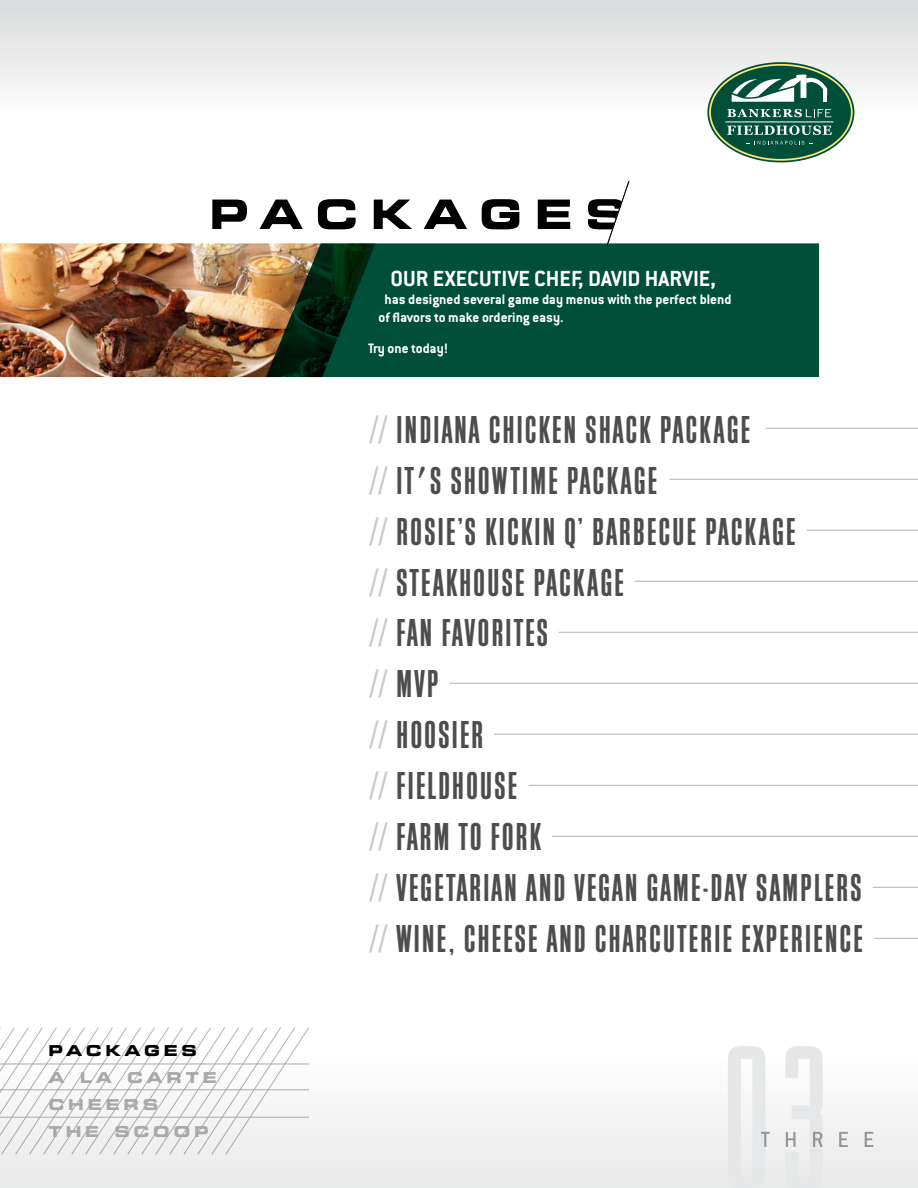
<style>
.page{position:relative;width:918px;height:1188px;background:#fff}
.page>*{position:absolute;margin:0;border:0;box-sizing:border-box;transform-origin:0 0}
.t1{font:180px "OPTI Raleigh Gothic";color:#e6e7e8}
.t2{font:40.5px/51px "Block Gothic Demi Extra Cond";letter-spacing:.06em;color:#4d4d4f}
.t3{font:700 24px "Conduit ITC";color:#fff}
.t4{font:700 15px/18px "Conduit ITC";color:#fff}
.t5{font:700 expanded 15px/27px "Square 721 BT";letter-spacing:.26em;color:#a7a9ac}
.t6{font:700 expanded 15px "Square 721 BT";letter-spacing:.24em;color:#000}
.s1{color:#cac9c8}
</style>
<div class="page">
<div style="left:0;top:1054px;width:918px;height:134px;background:#f2f2f3"></div>
<svg style="left:0;top:1027px;width:309px;height:127px"></svg>
<hr style="left:0;top:1064px;width:309px;height:1px;background:#a7a9ac">
<hr style="left:0;top:1089px;width:309px;height:1px;background:#a7a9ac">
<hr style="left:0;top:1117px;width:309px;height:1px;background:#a7a9ac">
<div style="left:0;top:0;width:918px;height:112px;background:linear-gradient(to bottom,#d9dadb,#fbfbfb)"></div>
<img style="left:0;top:243px;width:266px;height:134px">
<svg style="left:266px;top:243px;width:553px;height:134px;background:#094c35"></svg>
<svg style="left:761px;top:1132px;width:112px;height:15px"></svg>
<svg style="left:212px;top:181px;width:418px;height:66px"></svg>
<hr style="left:766px;top:428px;width:152px;height:1px;background:#b3b2b1">
<hr style="left:670px;top:479px;width:248px;height:1px;background:#b3b2b1">
<hr style="left:807px;top:530px;width:111px;height:1px;background:#b3b2b1">
<hr style="left:634px;top:581px;width:284px;height:1px;background:#b3b2b1">
<hr style="left:558px;top:632px;width:360px;height:1px;background:#b3b2b1">
<hr style="left:449px;top:683px;width:469px;height:1px;background:#b3b2b1">
<hr style="left:494px;top:734px;width:424px;height:1px;background:#b3b2b1">
<hr style="left:529px;top:785px;width:389px;height:1px;background:#b4b2b3">
<hr style="left:552px;top:836px;width:366px;height:1px;background:#b3b2b1">
<hr style="left:873px;top:887px;width:45px;height:1px;background:#b3b2b1">
<hr style="left:874px;top:938px;width:44px;height:1px;background:#b3b2b1">
<div style="left:707px;top:62px;width:147px;height:100px;border:8px solid #004f39;border-radius:50%"></div>
<div style="left:709px;top:64px;width:144px;height:97px;border:4px solid #ffe674;border-radius:50%"></div>
<div style="left:711px;top:66px;width:140px;height:93px;background:#004f39;border-radius:50%"></div>
<svg style="left:732px;top:75px;width:95px;height:27px"></svg>
<svg style="left:746px;top:141px;width:67px;height:4px"></svg>
<hr style="left:725px;top:122px;width:108px;height:1px;background:#fff">
<svg style="left:727px;top:125px;width:105px;height:10px"></svg>
<svg style="left:727px;top:109px;width:105px;height:8px"></svg>
<p class="t6" style="left:49px;top:1041px;width:150px">PACKAGES</p>
<p class="t5" style="left:49px;top:1064px;width:170px">Á LA CARTE<br>CHEERS<br>THE SCOOP</p>
<p class="t3" style="left:391px;top:264px;width:327px">OUR EXECUTIVE CHEF, DAVID HARVIE,</p>
<p class="t4" style="left:379px;top:290px;width:354px;text-indent:6px">has designed several game day menus with the perfect blend of flavors to make ordering easy.</p>
<p class="t4" style="left:368px;top:339px;width:81px">Try one today!</p>
<p class="t2" style="left:371px;top:402px;width:493px"><span class="s1">//</span> INDIANA CHICKEN SHACK PACKAGE<br><span class="s1">//</span> IT'S SHOWTIME PACKAGE<br><span class="s1">//</span> ROSIE’S KICKIN Q’ BARBECUE PACKAGE<br><span class="s1">//</span> STEAKHOUSE PACKAGE<br><span class="s1">//</span> FAN FAVORITES<br><span class="s1">//</span> MVP<br><span class="s1">//</span> HOOSIER<br><span class="s1">//</span> FIELDHOUSE<br><span class="s1">//</span> FARM TO FORK<br><span class="s1">//</span> VEGETARIAN AND VEGAN GAME-DAY SAMPLERS <span class="s1">//</span> WINE, CHEESE AND CHARCUTERIE EXPERIENCE</p>
<h1 class="t1" style="left:715px;top:1003px;width:120px">03</h1>
</div>
